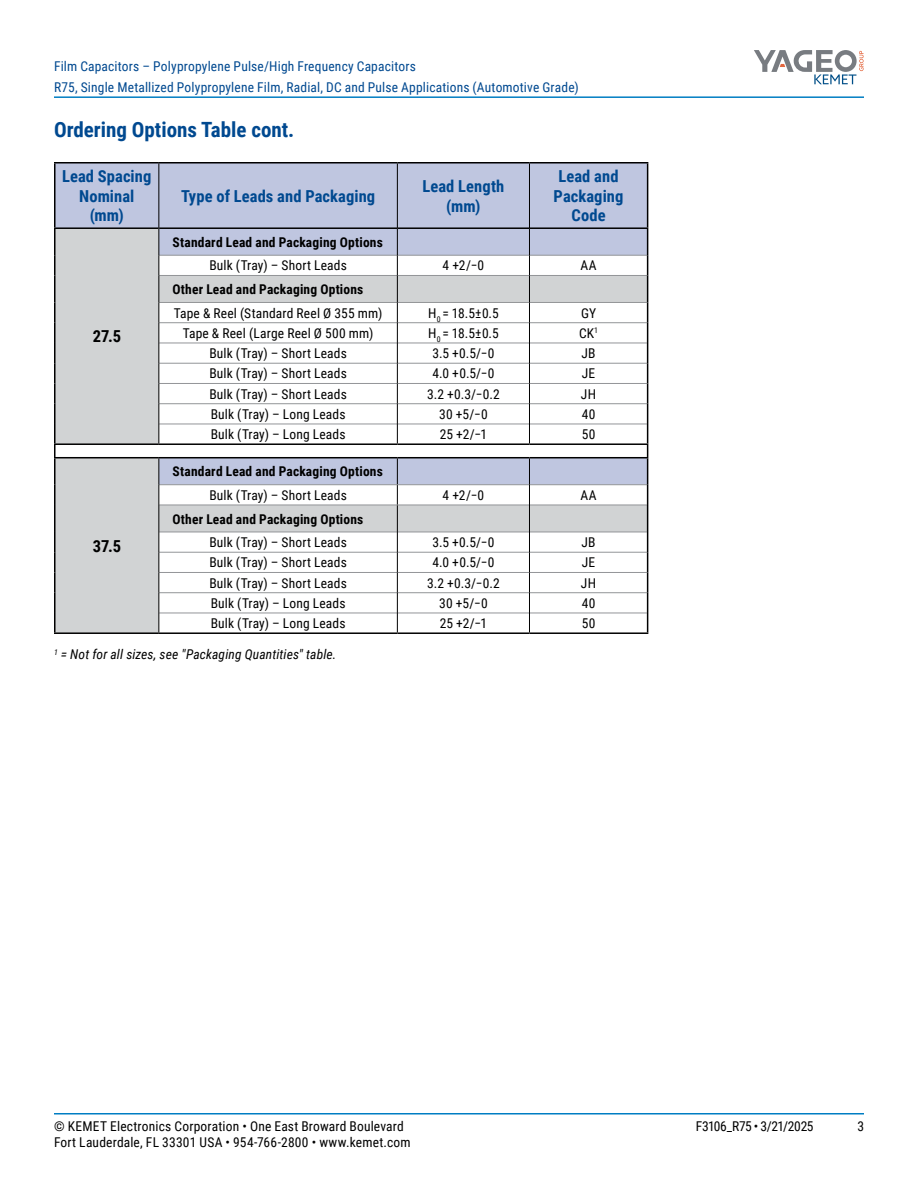
<style>
.page{position:relative;width:918px;height:1188px;background:#fff}
.page>*{position:absolute;margin:0;border:0;box-sizing:border-box;transform-origin:0 0}
.t1{font:700 21px "Roboto Condensed";color:#004990}
.t2{font:700 16.5px/19.8px "Roboto Condensed";letter-spacing:.005em;color:#004990;text-align:center}
.t3{font:700 16.5px "Roboto Condensed";color:#000}
.t4{font:13.5px "Roboto Condensed";letter-spacing:.015em;color:#000}
.t5{font:13.5px/21px "Roboto Condensed";letter-spacing:.01em;color:#004990}
.t6{font:700 13.5px "Roboto Condensed";letter-spacing:.015em;color:#000}
.t7{font:italic 13.5px "Roboto Condensed";letter-spacing:.01em;color:#000}
.t8{font:13.5px "Roboto Condensed";letter-spacing:-.03em;color:#000}
</style>
<div class="page">
<hr style="left:54px;top:1113px;width:810px;height:2px;background:#007dc3">
<hr style="left:54px;top:96px;width:810px;height:2px;background:#007dc3">
<svg style="left:754px;top:50px;width:110px;height:34px"></svg>
<hr style="left:54px;top:632px;width:105px;height:2px;background:#000">
<hr style="left:397px;top:632px;width:132px;height:2px;background:#000">
<hr style="left:529px;top:632px;width:119px;height:2px;background:#000">
<hr style="left:159px;top:632px;width:238px;height:2px;background:#000">
<hr style="left:54px;top:162px;width:105px;height:2px;background:#000">
<hr style="left:159px;top:162px;width:238px;height:2px;background:#000">
<hr style="left:397px;top:162px;width:132px;height:2px;background:#000">
<hr style="left:529px;top:162px;width:119px;height:2px;background:#000">
<svg style="left:54px;top:163px;width:594px;height:469px"></svg>
<p class="t5" style="left:54px;top:55px;width:526px">Film Capacitors – Polypropylene Pulse/High Frequency Capacitors<br>R75, Single Metallized Polypropylene Film, Radial, DC and Pulse Applications (Automotive Grade)</p>
<h1 class="t1" style="left:54px;top:115px;width:242px">Ordering Options Table cont.</h1>
<p class="t2" style="left:62px;top:165px;width:91px">Lead Spacing<br>Nominal (mm)</p>
<p class="t3" style="left:93px;top:325px;width:30px">27.5</p>
<p class="t3" style="left:93px;top:534px;width:30px">37.5</p>
<p class="t2" style="left:181px;top:185px;width:196px">Type of Leads and Packaging</p>
<p class="t2" style="left:422px;top:175px;width:83px">Lead Length (mm)</p>
<p class="t2" style="left:554px;top:165px;width:71px">Lead and<br>Packaging<br>Code</p>
<p class="t6" style="left:172px;top:233px;width:212px">Standard Lead and Packaging Options</p>
<p class="t4" style="left:209px;top:256px;width:139px">Bulk (Tray) – Short Leads</p>
<p class="t4" style="left:443px;top:256px;width:43px">4 +2/−0</p>
<p class="t4" style="left:580px;top:256px;width:18px">AA</p>
<p class="t6" style="left:172px;top:280px;width:193px">Other Lead and Packaging Options</p>
<p class="t4" style="left:174px;top:303px;width:210px">Tape &amp; Reel (Standard Reel Ø 355 mm)</p>
<p class="t4" style="left:428px;top:303px;width:72px">H<sub>0</sub> = 18.5±0.5</p>
<p class="t4" style="left:581px;top:303px;width:17px">GY</p>
<p class="t4" style="left:183px;top:324px;width:192px">Tape &amp; Reel (Large Reel Ø 500 mm)</p>
<p class="t4" style="left:428px;top:324px;width:72px">H<sub>0</sub> = 18.5±0.5</p>
<p class="t4" style="left:579px;top:324px;width:21px">CK<sup>1</sup></p>
<p class="t4" style="left:209px;top:344px;width:139px">Bulk (Tray) – Short Leads</p>
<p class="t4" style="left:432px;top:344px;width:64px">3.5 +0.5/−0</p>
<p class="t4" style="left:581px;top:344px;width:16px">JB</p>
<p class="t4" style="left:209px;top:364px;width:139px">Bulk (Tray) – Short Leads</p>
<p class="t4" style="left:432px;top:364px;width:64px">4.0 +0.5/−0</p>
<p class="t4" style="left:582px;top:364px;width:15px">JE</p>
<p class="t4" style="left:209px;top:384px;width:139px">Bulk (Tray) – Short Leads</p>
<p class="t4" style="left:427px;top:384px;width:74px">3.2 +0.3/−0.2</p>
<p class="t4" style="left:581px;top:384px;width:17px">JH</p>
<p class="t4" style="left:211px;top:405px;width:136px">Bulk (Tray) – Long Leads</p>
<p class="t4" style="left:439px;top:405px;width:50px">30 +5/−0</p>
<p class="t4" style="left:582px;top:405px;width:15px">40</p>
<p class="t4" style="left:211px;top:425px;width:136px">Bulk (Tray) – Long Leads</p>
<p class="t4" style="left:440px;top:425px;width:49px">25 +2/−1</p>
<p class="t4" style="left:582px;top:425px;width:15px">50</p>
<p class="t6" style="left:172px;top:462px;width:212px">Standard Lead and Packaging Options</p>
<p class="t4" style="left:209px;top:486px;width:139px">Bulk (Tray) – Short Leads</p>
<p class="t4" style="left:443px;top:486px;width:43px">4 +2/−0</p>
<p class="t4" style="left:580px;top:486px;width:18px">AA</p>
<p class="t6" style="left:172px;top:509px;width:193px">Other Lead and Packaging Options</p>
<p class="t4" style="left:209px;top:533px;width:139px">Bulk (Tray) – Short Leads</p>
<p class="t4" style="left:432px;top:533px;width:64px">3.5 +0.5/−0</p>
<p class="t4" style="left:581px;top:533px;width:16px">JB</p>
<p class="t4" style="left:209px;top:553px;width:139px">Bulk (Tray) – Short Leads</p>
<p class="t4" style="left:432px;top:553px;width:64px">4.0 +0.5/−0</p>
<p class="t4" style="left:582px;top:553px;width:15px">JE</p>
<p class="t4" style="left:209px;top:573px;width:139px">Bulk (Tray) – Short Leads</p>
<p class="t4" style="left:427px;top:573px;width:74px">3.2 +0.3/−0.2</p>
<p class="t4" style="left:581px;top:573px;width:17px">JH</p>
<p class="t4" style="left:211px;top:594px;width:136px">Bulk (Tray) – Long Leads</p>
<p class="t4" style="left:439px;top:594px;width:50px">30 +5/−0</p>
<p class="t4" style="left:582px;top:594px;width:15px">40</p>
<p class="t4" style="left:211px;top:614px;width:136px">Bulk (Tray) – Long Leads</p>
<p class="t4" style="left:440px;top:614px;width:49px">25 +2/−1</p>
<p class="t4" style="left:582px;top:614px;width:15px">50</p>
<p class="t7" style="left:54px;top:645px;width:284px"><sup>1</sup> = Not for all sizes, see "Packaging Quantities" table.</p>
<p class="t4" style="left:54px;top:1116px;width:351px">© KEMET Electronics Corporation • One East Broward Boulevard</p>
<p class="t8" style="left:696px;top:1116px;width:119px">F3106_R75 • 3/21/2025</p>
<p class="t4" style="left:857px;top:1116px;width:8px">3</p>
<p class="t4" style="left:54px;top:1133px;width:358px">Fort Lauderdale, FL 33301 USA • 954-766-2800 • www.kemet.com</p>
</div>
